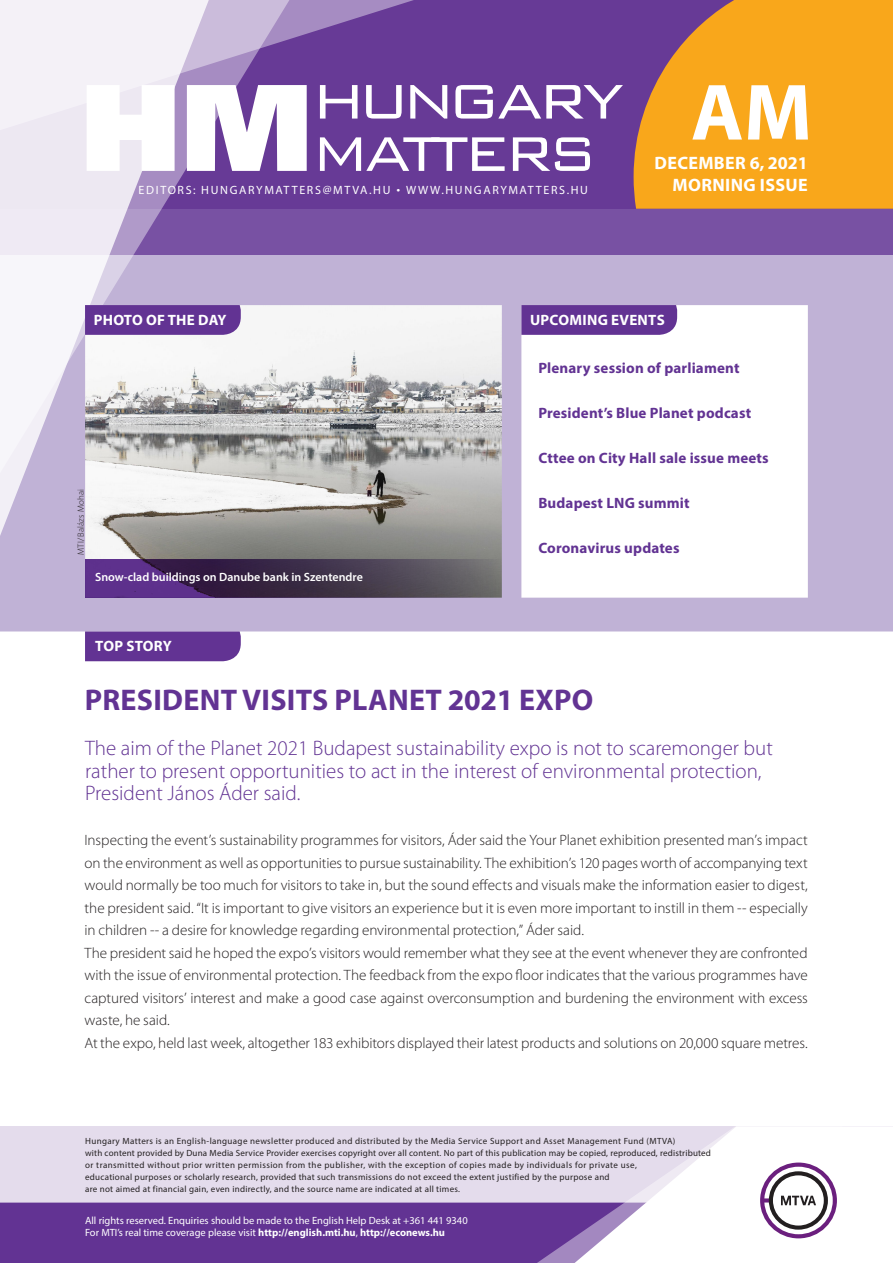
<style>
.page{position:relative;width:893px;height:1263px;background:#fff}
.page>*{position:absolute;margin:0;border:0;box-sizing:border-box;transform-origin:0 0}
.t1{font:700 80.55px "Myriad Pro";color:#fff}
._00_borito_cimsor{font:700 30px "Myriad Pro";letter-spacing:.01em;color:#623393}
._00_borito_alcimsor{font:300 21px/22.5px "Myriad Pro";color:#623393}
.t2{font:700 18px/22.5px "Myriad Pro";letter-spacing:.02em;color:#fff;text-align:right}
._03_kenyer_szöveg-1{font:300 15px/22.5px "Myriad Pro";letter-spacing:-.005em;color:#231f20;text-align:justify}
._00_borito_cimsorkic{font:700 15px "Myriad Pro";letter-spacing:.01em;color:#623393}
.t3{font:700 15px "Myriad Pro";letter-spacing:.02em;color:#fff}
.t4{font:12px "Myriad Pro";letter-spacing:.14em;color:#fff}
._04_kepalairas{font:600 12px "Myriad Pro";color:#fff}
.t5{font:10.5px/12px "Myriad Pro";color:#fff}
.t6{font:9px/12px "Myriad Pro";letter-spacing:.03em;color:#231f20}
._03_kenyer_szöveg-1-2{font:300 9px "Myriad Pro";letter-spacing:.03em;color:#231f20}
.s1{font-family:"Geogrotesque"}
.s2{font-weight:700}
</style>
<div class="page">
<div style="left:0;top:1126px;width:893px;height:137px;background:#e4dcec"></div>
<div style="left:0;top:1202px;width:506px;height:61px;background:#623393"></div>
<svg style="left:506px;top:1202px;width:69px;height:61px;background:#6b3e99"></svg>
<svg style="left:575px;top:1126px;width:318px;height:137px"></svg>
<svg style="left:0;top:255px;width:893px;height:376px"></svg>
<div style="left:0;top:0;width:893px;height:255px;background:linear-gradient(to bottom,#633493,#72489e)"></div>
<svg style="left:634px;top:0;width:259px;height:209px;background:#ea9c26"></svg>
<svg style="left:225px;top:221px;width:83px;height:287px"></svg>
<svg style="left:225px;top:0;width:257px;height:221px;background:#744c9f"></svg>
<svg style="left:0;top:0;width:225px;height:610px"></svg>
<svg style="left:87px;top:85px;width:88px;height:86px"></svg>
<svg style="left:187px;top:85px;width:120px;height:86px"></svg>
<svg style="left:320px;top:85px;width:37px;height:34px"></svg>
<svg style="left:366px;top:85px;width:36px;height:34px"></svg>
<svg style="left:410px;top:85px;width:37px;height:34px"></svg>
<svg style="left:455px;top:85px;width:168px;height:34px"></svg>
<svg style="left:320px;top:137px;width:185px;height:34px"></svg>
<svg style="left:513px;top:137px;width:77px;height:34px"></svg>
<div style="left:85px;top:631px;width:156px;height:30px;background:#623393"></div>
<svg style="left:521px;top:305px;width:156px;height:30px;background:#653795"></svg>
<svg style="left:85px;top:305px;width:156px;height:30px;background:#653795"></svg>
<svg style="left:85px;top:559px;width:417px;height:39px;background:#4b385c"></svg>
<p class="t4" style="left:139px;top:182px;width:451px">EDITORS: HUNGARYMATTERS@MTVA.HU <span class="s1">¬</span> WWW.HUNGARYMATTERS.HU</p>
<h1 class="t1" style="left:691px;top:60px;width:122px">AM</h1>
<p class="t2" style="left:654px;top:151px;width:155px">DECEMBER 6, 2021<br>MORNING ISSUE</p>
<p class="t3" style="left:94px;top:310px;width:134px">PHOTO OF THE DAY</p>
<p class="t3" style="left:530px;top:310px;width:136px">UPCOMING EVENTS</p>
<p class="_03_kenyer_szöveg-1-2" style="left:76px;top:555px;width:67px;rotate:-90deg">MTI/Balázs Mohai</p>
<p class="_04_kepalairas" style="left:95px;top:569px;width:269px">Snow-clad buildings on Danube bank in Szentendre</p>
<p class="_00_borito_cimsorkic" style="left:538px;top:358px;width:203px">Plenary session of parliament</p>
<p class="_00_borito_cimsorkic" style="left:538px;top:403px;width:214px">President’s Blue Planet podcast</p>
<p class="_00_borito_cimsorkic" style="left:538px;top:448px;width:232px">Cttee on City Hall sale issue meets</p>
<p class="_00_borito_cimsorkic" style="left:538px;top:493px;width:153px">Budapest LNG summit</p>
<p class="_00_borito_cimsorkic" style="left:538px;top:538px;width:143px">Coronavirus updates</p>
<p class="t3" style="left:95px;top:636px;width:78px">TOP STORY</p>
<p class="_00_borito_cimsor" style="left:85px;top:680px;width:510px">PRESIDENT VISITS PLANET 2021 EXPO</p>
<p class="_00_borito_alcimsor" style="left:85px;top:737px;width:689px">The aim of the Planet 2021 Budapest sustainability expo is not to scaremonger but rather to present opportunities to act in the interest of environmental protection,<br>President János Áder said.</p>
<p class="_03_kenyer_szöveg-1" style="left:85px;top:829px;width:725px">Inspecting the event’s sustainability programmes for visitors, Áder said the Your Planet exhibition presented man’s impact on the environment as well as opportunities to pursue sustainability. The exhibition’s 120 pages worth of accompanying text would normally be too much for visitors to take in, but the sound effects and visuals make the information easier to digest, the president said. “It is important to give visitors an experience but it is even more important to instill in them -- especially in children -- a desire for knowledge regarding environmental protection,” Áder said.</p>
<p class="_03_kenyer_szöveg-1" style="left:85px;top:941px;width:725px">The president said he hoped the expo’s visitors would remember what they see at the event whenever they are confronted with the issue of environmental protection. The feedback from the expo floor indicates that the various programmes have captured visitors’ interest and make a good case against overconsumption and burdening the environment with excess waste, he said.</p>
<p class="_03_kenyer_szöveg-1" style="left:85px;top:1031px;width:725px">At the expo, held last week, altogether 183 exhibitors displayed their latest products and solutions on 20,000 square metres.</p>
<p class="t6" style="left:85px;top:1134px;width:627px">Hungary Matters is an English-language newsletter produced and distributed by the Media Service Support and Asset Management Fund (MTVA)<br>with content provided by Duna Media Service Provider exercises copyright over all content. No part of this publication may be copied, reproduced, redistributed or transmitted without prior written permission from the publisher, with the exception of copies made by individuals for private use,<br>educational purposes or scholarly research, provided that such transmissions do not exceed the extent justified by the purpose and<br>are not aimed at financial gain, even indirectly, and the source name are indicated at all times.</p>
<p class="t5" style="left:85px;top:1214px;width:384px">All rights reserved. Enquiries should be made to the English Help Desk at +361 441 9340<br>For MTI’s real time coverage please visit <span class="s2">http://english.mti.hu</span>, <span class="s2">http://econews.hu</span></p>
</div>
